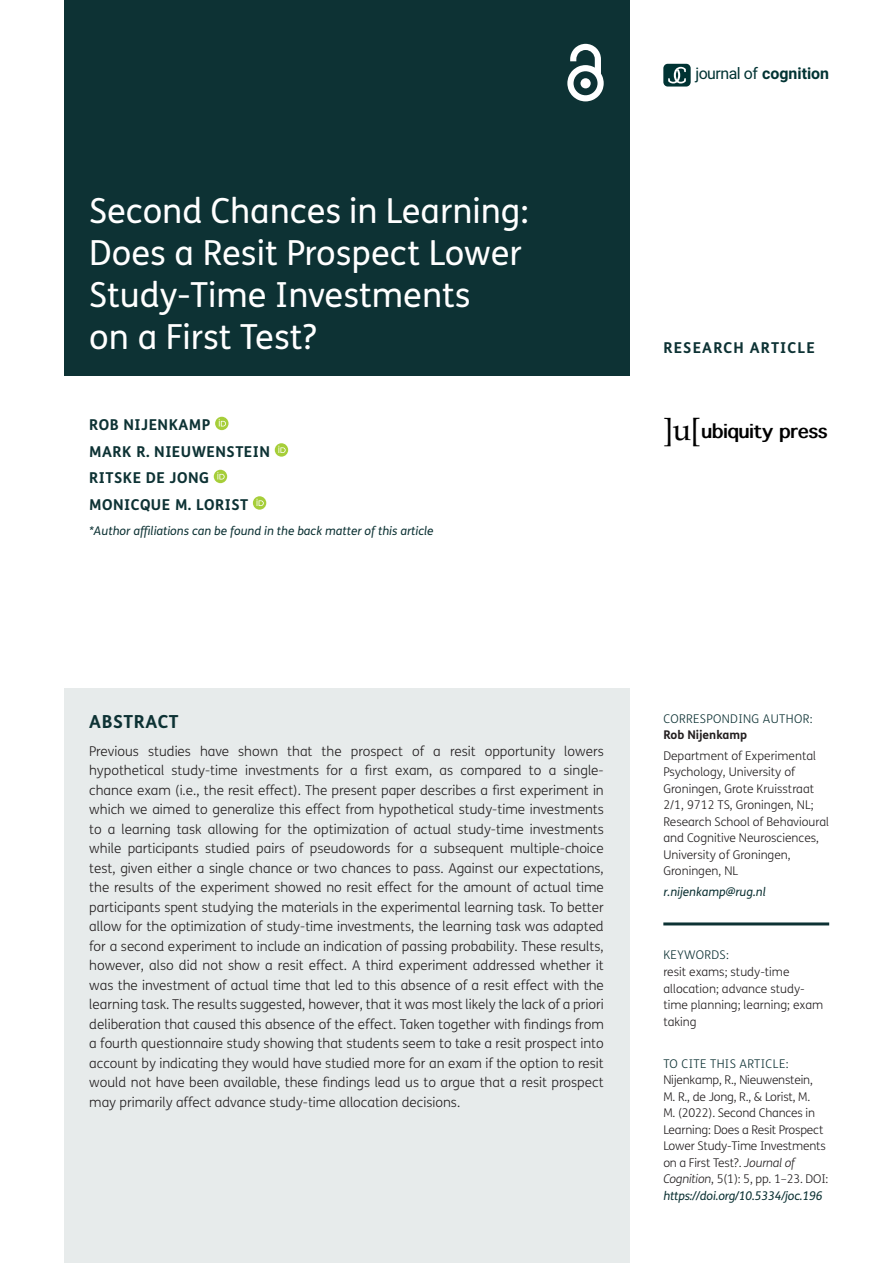
<style>
.page{position:relative;width:893px;height:1263px;background:#fff}
.page>*{position:absolute;margin:0;border:0;box-sizing:border-box;transform-origin:0 0}
.Article_Title{font:34.5px/42px "FS Me";color:#fff}
.t1{font:700 18.45px "Thonburi";color:#000}
.t2{font:700 18px "FS Me";letter-spacing:.03em;color:#0d3234}
.t3{font:15.9px "Roboto";letter-spacing:-.03em;color:#033}
.Cover_Authors{font:700 15px "FS Me";letter-spacing:.03em;color:#0d3234}
.Cover_Authors-2{font:700 15px "FS Me";letter-spacing:.075em;color:#0d3234}
.Abstract_Copy{font:300 13.5px/19.5px "FS Me";color:#231f20;text-align:justify}
.t4{font:300 12px/16.5px "FS Me";color:#231f20}
.t5{font:italic 12px "FS Me";color:#0d3234}
.t6{font:300 12px "FS Me";letter-spacing:.03em;color:#0d3234}
.t7{font:700 12px "FS Me";color:#231f20}
.s1{font-weight:700}
.s2{font-family:"Palatino";font-weight:400;font-size:30.75px}
.s3{font-style:italic}
.s4{font-weight:400;font-style:italic;color:#0d3234}
</style>
<div class="page">
<svg style="left:215px;top:417px;width:14px;height:13px"></svg>
<svg style="left:219px;top:419px;width:7px;height:7px"></svg>
<div style="left:275px;top:443px;width:13px;height:14px;background:#a6ce39;border-radius:50%"></div>
<svg style="left:278px;top:446px;width:8px;height:7px"></svg>
<svg style="left:214px;top:470px;width:13px;height:13px"></svg>
<svg style="left:217px;top:472px;width:8px;height:7px"></svg>
<div style="left:253px;top:496px;width:13px;height:14px;background:#a6ce39;border-radius:50%"></div>
<svg style="left:256px;top:499px;width:8px;height:7px"></svg>
<div style="left:64px;top:0;width:565px;height:376px;background:#0d3234"></div>
<hr style="left:663px;top:922px;width:166px;height:3px;background:#0d3234">
<div style="left:64px;top:688px;width:565px;height:575px;background:#e7ebeb"></div>
<div style="left:663px;top:64px;width:28px;height:23px;background:#033;border-radius:4px"></div>
<svg style="left:668px;top:67px;width:18px;height:16px"></svg>
<svg style="left:567px;top:44px;width:37px;height:57px"></svg>
<p class="Article_Title" style="left:89px;top:190px;width:441px">Second Chances in Learning:<br>Does a Resit Prospect Lower<br>Study-Time Investments<br>on a First Test?</p>
<p class="Cover_Authors" style="left:89px;top:415px;width:123px">ROB NIJENKAMP</p>
<p class="Cover_Authors" style="left:89px;top:442px;width:182px">MARK R. NIEUWENSTEIN</p>
<p class="Cover_Authors" style="left:89px;top:468px;width:121px">RITSKE DE JONG</p>
<p class="Cover_Authors" style="left:89px;top:495px;width:160px">MONICQUE M. LORIST</p>
<p class="t5" style="left:89px;top:523px;width:346px">*Author affiliations can be found in the back matter of this article</p>
<p class="t3" style="left:695px;top:63px;width:135px">journal of <span class="s1">cognition</span></p>
<p class="Cover_Authors-2" style="left:663px;top:338px;width:153px">RESEARCH ARTICLE</p>
<h2 class="t1" style="left:663px;top:421px;width:166px"><span class="s2">]u[</span>ubiquity press</h2>
<h1 class="t2" style="left:89px;top:710px;width:91px">ABSTRACT</h1>
<p class="Abstract_Copy" style="left:89px;top:741px;width:516px">Previous studies have shown that the prospect of a resit opportunity lowers hypothetical study-time investments for a first exam, as compared to a single&shy;chance exam (i.e., the resit effect). The present paper describes a first experiment in which we aimed to generalize this effect from hypothetical study-time investments to a learning task allowing for the optimization of actual study-time investments while participants studied pairs of pseudowords for a subsequent multiple-choice test, given either a single chance or two chances to pass. Against our expectations, the results of the experiment showed no resit effect for the amount of actual time participants spent studying the materials in the experimental learning task. To better allow for the optimization of study-time investments, the learning task was adapted for a second experiment to include an indication of passing probability. These results, however, also did not show a resit effect. A third experiment addressed whether it was the investment of actual time that led to this absence of a resit effect with the learning task. The results suggested, however, that it was most likely the lack of a priori deliberation that caused this absence of the effect. Taken together with findings from a fourth questionnaire study showing that students seem to take a resit prospect into account by indicating they would have studied more for an exam if the option to resit would not have been available, these findings lead us to argue that a resit prospect may primarily affect advance study-time allocation decisions.</p>
<p class="t6" style="left:663px;top:712px;width:151px">CORRESPONDING AUTHOR:</p>
<p class="t7" style="left:663px;top:727px;width:85px">Rob Nijenkamp</p>
<p class="t4" style="left:663px;top:748px;width:167px">Department of Experimental<br>Psychology, University of<br>Groningen, Grote Kruisstraat<br>2/1, 9712 TS, Groningen, NL;<br>Research School of Behavioural and Cognitive Neurosciences,<br>University of Groningen,<br>Groningen, NL</p>
<p class="t5" style="left:663px;top:885px;width:104px">r.nijenkamp@rug.nl</p>
<p class="t6" style="left:663px;top:948px;width:67px">KEYWORDS:</p>
<p class="t4" style="left:663px;top:964px;width:161px">resit exams; study-time allocation; advance study&shy;time planning; learning; exam taking</p>
<p class="t6" style="left:663px;top:1056px;width:127px">TO CITE THIS ARTICLE:</p>
<p class="t4" style="left:663px;top:1072px;width:167px">Nijenkamp, R., Nieuwenstein,<br>M. R., de Jong, R., &amp; Lorist, M.<br>M. (2022). Second Chances in<br>Learning: Does a Resit Prospect<br>Lower Study-Time Investments on a First Test?. <span class="s3">Journal of<br>Cognition</span>, 5(1): 5, pp. 1–23. DOI: <span class="s4">https://doi.org/10.5334/joc.196</span></p>
</div>
